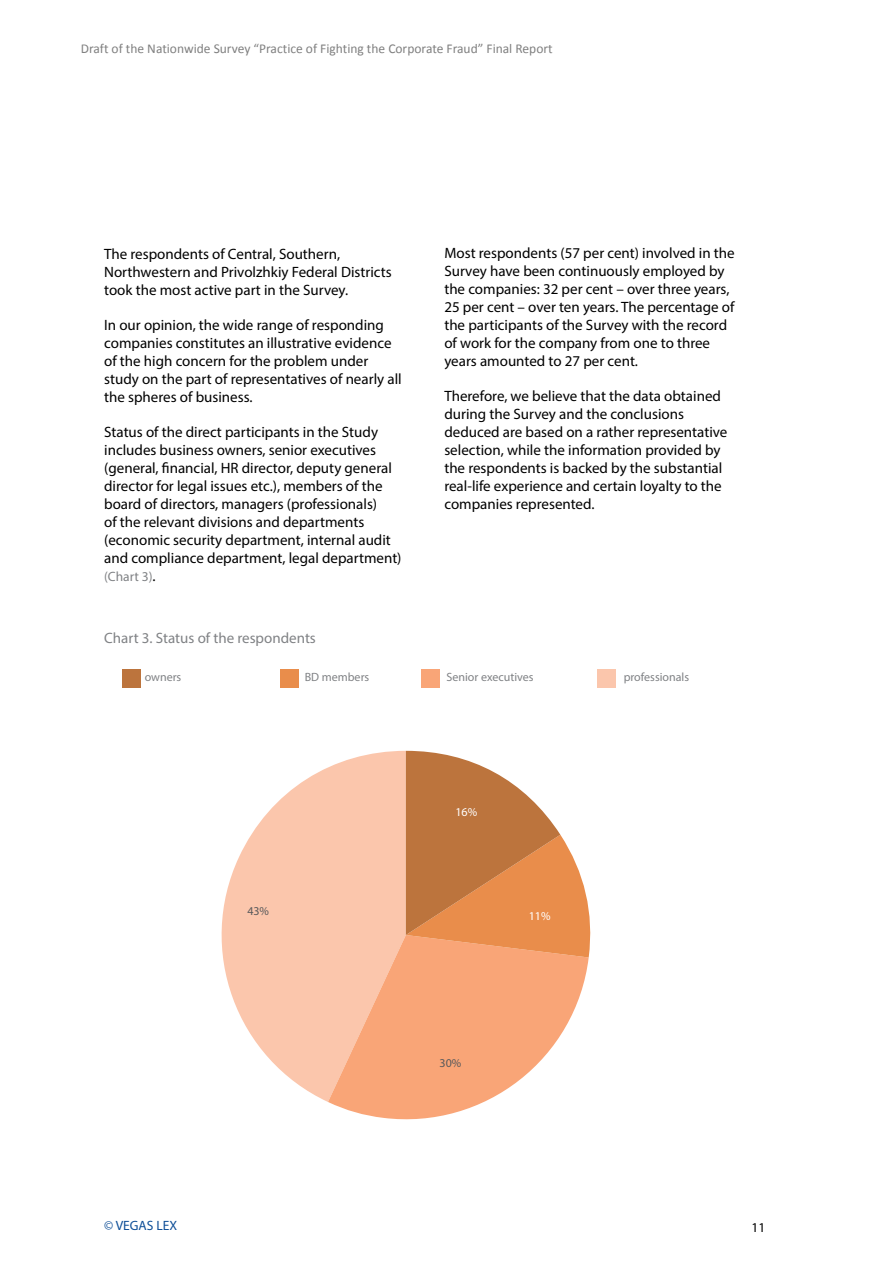
<style>
.page{position:relative;width:893px;height:1263px;background:#fff}
.page>*{position:absolute;margin:0;border:0;box-sizing:border-box;transform-origin:0 0}
.t1{font:15px/18px "Myriad Pro";color:#000}
.t2{font:15px "Myriad Pro";color:#808285}
.t3{font:13.5px "Calibri";color:#808080}
.t4{font:13.5px "Myriad Pro";color:#0e4e97}
.t5{font:13.5px "Myriad Pro";color:#808285}
.t6{font:13.5px "Myriad Pro";color:#000}
.t7{font:12px "Myriad Pro";color:#808285}
.t8{font:12px "Myriad Pro";color:#58595b}
.t9{font:12px "Myriad Pro";color:#fff}
.s1{font-size:15px;color:#000}
</style>
<div class="page">
<svg style="left:221px;top:751px;width:185px;height:351px;fill:#fbc6ac"></svg>
<svg style="left:328px;top:935px;width:261px;height:185px;fill:#f9a577"></svg>
<svg style="left:406px;top:751px;width:185px;height:206px"></svg>
<div style="left:122px;top:670px;width:19px;height:18px;background:#bc743d"></div>
<div style="left:281px;top:670px;width:18px;height:18px;background:#e98d4b"></div>
<div style="left:421px;top:670px;width:19px;height:18px;background:#f9a577"></div>
<div style="left:597px;top:670px;width:19px;height:18px;background:#fbc6ac"></div>
<p class="t3" style="left:81px;top:40px;width:473px">Draft of the Nationwide Survey “Practice of Fighting the Corporate Fraud” Final Report</p>
<p class="t1" style="left:104px;top:245px;width:289px">The respondents of Central, Southern,<br>Northwestern and Privolzhkiy Federal Districts took the most active part in the Survey.</p>
<p class="t1" style="left:104px;top:316px;width:299px">In our opinion, the wide range of responding companies constitutes an illustrative evidence of the high concern for the problem under study on the part of representatives of nearly all the spheres of business.</p>
<p class="t1" style="left:104px;top:423px;width:299px">Status of the direct participants in the Study includes business owners, senior executives (general, financial, HR director, deputy general director for legal issues etc.), members of the board of directors, managers (professionals)<br>of the relevant divisions and departments (economic security department, internal audit and compliance department, legal department)</p>
<p class="t5" style="left:104px;top:568px;width:53px">(Chart 3)<span class="s1">.</span></p>
<p class="t2" style="left:104px;top:628px;width:213px">Chart 3. Status of the respondents</p>
<p class="t1" style="left:444px;top:244px;width:292px">Most respondents (57 per cent) involved in the Survey have been continuously employed by the companies: 32 per cent – over three years, 25 per cent – over ten years. The percentage of the participants of the Survey with the record of work for the company from one to three years amounted to 27 per cent.</p>
<p class="t1" style="left:444px;top:387px;width:285px">Therefore, we believe that the data obtained during the Survey and the conclusions deduced are based on a rather representative selection, while the information provided by the respondents is backed by the substantial real-life experience and certain loyalty to the companies represented.</p>
<p class="t7" style="left:145px;top:669px;width:38px">owners</p>
<p class="t7" style="left:305px;top:669px;width:66px">BD members</p>
<p class="t7" style="left:446px;top:669px;width:89px">Senior executives</p>
<p class="t7" style="left:624px;top:669px;width:67px">professionals</p>
<p class="t8" style="left:247px;top:903px;width:23px">43%</p>
<p class="t9" style="left:455px;top:805px;width:23px">16%</p>
<p class="t9" style="left:529px;top:908px;width:23px">11%</p>
<p class="t8" style="left:440px;top:1055px;width:23px">30%</p>
<p class="t4" style="left:104px;top:1217px;width:74px">© VEGAS LEX</p>
<p class="t6" style="left:752px;top:1219px;width:15px">11</p>
</div>
